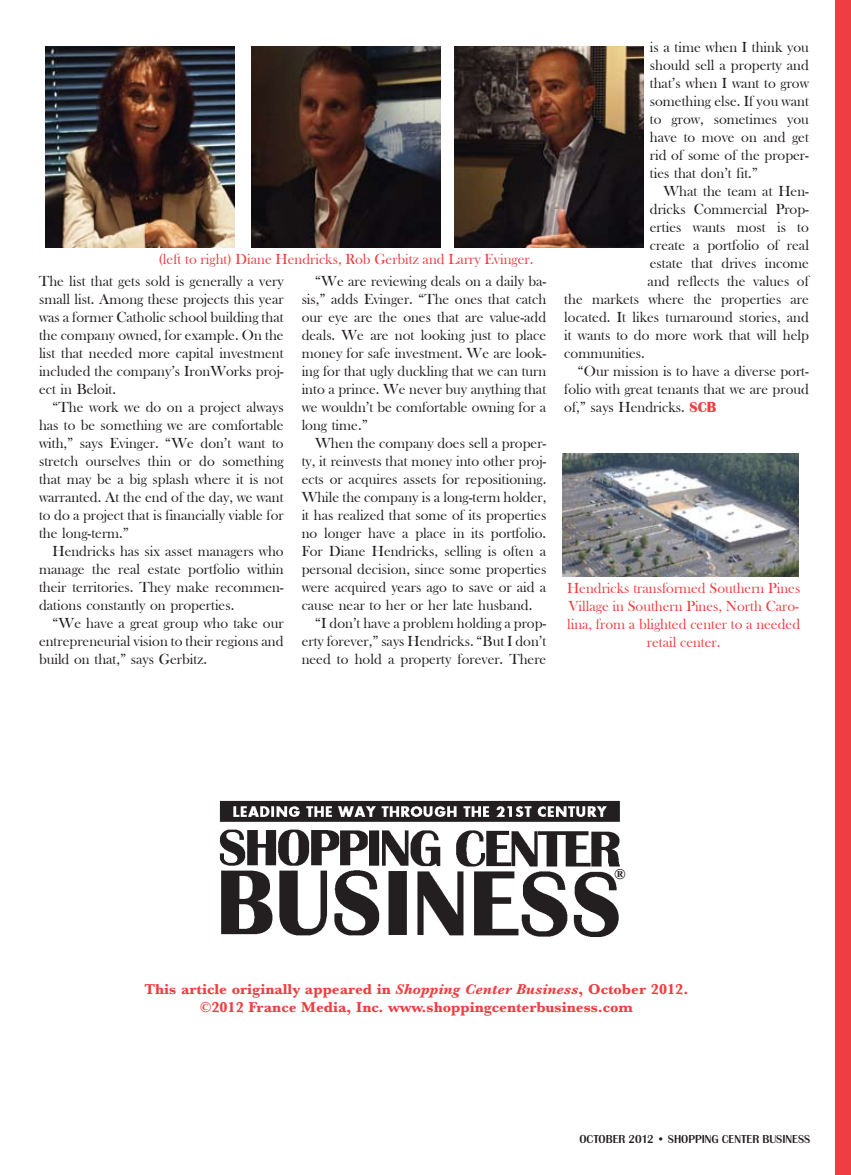
<style>
.page{position:relative;width:851px;height:1175px;background:#fff}
.page>*{position:absolute;margin:0;border:0;box-sizing:border-box;transform-origin:0 0}
.t1{font:15px/18px "Bask Old Face";color:#231f20;text-align:justify}
.t2{font:15px/18px "Bask Old Face";color:#ef3e42;text-align:center}
.t3{font:700 15px/18px "Baskerville";color:#ef3e42;text-align:center}
.t4{font:700 15px "Baskerville";color:#231f20}
.t5{font:500 12px "Britannic EF";color:#231f20}
.s1{font-family:"Britannic";font-weight:700;color:#ef3e42}
.s2{font-style:italic}
</style>
<div class="page">
<div style="left:835px;top:0;width:15px;height:1174px;background:#ef3e42"></div>
<img style="left:46px;top:46px;width:189px;height:201px">
<img style="left:251px;top:46px;width:189px;height:201px">
<img style="left:454px;top:46px;width:189px;height:201px">
<img style="left:562px;top:453px;width:236px;height:123px">
<img style="left:219px;top:800px;width:401px;height:137px">
<p class="t2" style="left:159px;top:251px;width:376px">(left to right) Diane Hendricks, Rob Gerbitz and Larry Evinger.</p>
<p class="t1" style="left:39px;top:272px;width:246px">The list that gets sold is generally a very small list. Among these projects this year was a former Catholic school building that the company owned, for example. On the list that needed more capital investment included the company’s IronWorks proj&shy;ect in Beloit.</p>
<p class="t1" style="left:39px;top:398px;width:246px;text-indent:14px">“The work we do on a project always has to be something we are comfortable with,” says Evinger. “We don’t want to stretch ourselves thin or do something that may be a big splash where it is not warranted. At the end of the day, we want to do a project that is financially viable for the long-term.”</p>
<p class="t1" style="left:39px;top:542px;width:246px;text-indent:14px">Hendricks has six asset managers who manage the real estate portfolio within their territories. They make recommen&shy;dations constantly on properties.</p>
<p class="t1" style="left:39px;top:614px;width:246px;text-indent:14px">“We have a great group who take our entrepreneurial vision to their regions and build on that,” says Gerbitz.</p>
<p class="t1" style="left:302px;top:272px;width:246px;text-indent:14px">“We are reviewing deals on a daily ba&shy;sis,” adds Evinger. “The ones that catch our eye are the ones that are value-add deals. We are not looking just to place money for safe investment. We are look&shy;ing for that ugly duckling that we can turn into a prince. We never buy anything that we wouldn’t be comfortable owning for a long time.”</p>
<p class="t1" style="left:315px;top:434px;width:232px">When the company does sell a proper-</p>
<p class="t1" style="left:302px;top:452px;width:246px">ty, it reinvests that money into other proj-</p>
<p class="t1" style="left:302px;top:470px;width:246px">ects or acquires assets for repositioning.</p>
<p class="t1" style="left:302px;top:488px;width:246px">While the company is a long-term holder,</p>
<p class="t1" style="left:302px;top:506px;width:246px">it has realized that some of its properties</p>
<p class="t1" style="left:302px;top:524px;width:246px">no longer have a place in its portfolio.</p>
<p class="t1" style="left:302px;top:542px;width:246px">For Diane Hendricks, selling is often a</p>
<p class="t1" style="left:302px;top:560px;width:246px">personal decision, since some properties</p>
<p class="t1" style="left:302px;top:578px;width:246px">were acquired years ago to save or aid a</p>
<p class="t1" style="left:302px;top:596px;width:232px">cause near to her or her late husband.</p>
<p class="t1" style="left:315px;top:614px;width:232px">“I don’t have a problem holding a prop-</p>
<p class="t1" style="left:302px;top:632px;width:246px">erty forever,” says Hendricks. “But I don’t</p>
<p class="t1" style="left:302px;top:650px;width:246px">need to hold a property forever. There</p>
<p class="t1" style="left:650px;top:39px;width:161px">is a time when I think you should sell a property and that’s when I want to grow something else. If you want to grow, sometimes you have to move on and get rid of some of the proper&shy;ties that don’t fit.”</p>
<p class="t1" style="left:663px;top:183px;width:147px">What the team at Hen-</p>
<p class="t1" style="left:650px;top:201px;width:160px">dricks Commercial Prop-</p>
<p class="t1" style="left:650px;top:219px;width:160px">erties wants most is to</p>
<p class="t1" style="left:650px;top:237px;width:160px">create a portfolio of real</p>
<p class="t1" style="left:650px;top:255px;width:161px">estate that drives income</p>
<p class="t1" style="left:647px;top:273px;width:163px">and reflects the values of</p>
<p class="t1" style="left:564px;top:291px;width:246px">the markets where the properties are</p>
<p class="t1" style="left:564px;top:309px;width:246px">located. It likes turnaround stories, and</p>
<p class="t1" style="left:564px;top:327px;width:246px">it wants to do more work that will help</p>
<p class="t1" style="left:564px;top:345px;width:82px">communities.</p>
<p class="t1" style="left:578px;top:363px;width:232px">“Our mission is to have a diverse port-</p>
<p class="t1" style="left:564px;top:381px;width:246px">folio with great tenants that we are proud</p>
<p class="t1" style="left:564px;top:399px;width:153px">of,” says Hendricks. <span class="s1">SCB</span></p>
<p class="t2" style="left:567px;top:579px;width:235px">Hendricks transformed Southern Pines Village in Southern Pines, North Caro&shy;lina, from a blighted center to a needed retail center.</p>
<p class="t4" style="left:614px;top:865px;width:13px">®</p>
<p class="t3" style="left:144px;top:980px;width:545px">This article originally appeared in <span class="s2">Shopping Center Business</span>, October 2012. ©2012 France Media, Inc. www.shoppingcenterbusiness.com</p>
<p class="t5" style="left:579px;top:1132px;width:232px">OCTOBER 2012 • SHOPPING CENTER BUSINESS</p>
</div>
